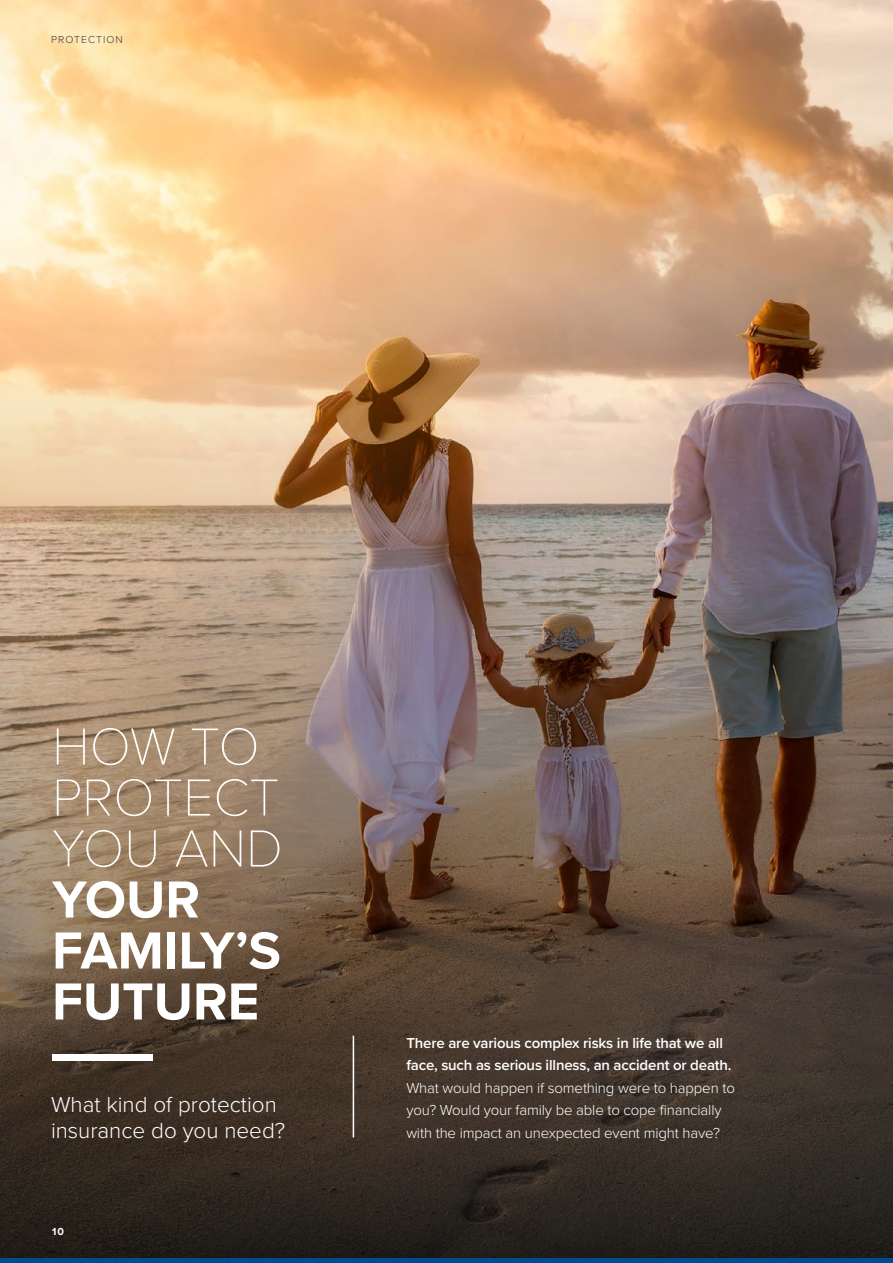
<style>
.page{position:relative;width:893px;height:1263px;background:#fff}
.page>*{position:absolute;margin:0;border:0;box-sizing:border-box;transform-origin:0 0}
.t1{font:100 54px/51px "Proxima Nova T";color:#fff}
.t2{font:700 54px/51px "Proxima Nova";color:#fff}
.t3{font:300 22.5px/25.5px "Proxima Nova";color:#fff}
.t4{font:300 15px/22.5px "Proxima Nova";letter-spacing:-.01em;color:#fff}
.t5{font:600 15px/22.5px "Proxima Nova";letter-spacing:-.01em;color:#fff}
.t6{font:300 10.5px "Proxima Nova";letter-spacing:.1em;color:#3c3c3b}
.t7{font:700 10.5px "Proxima Nova";color:#fff}
</style>
<div class="page">
<img style="left:0;top:0;width:893px;height:370px">
<img style="left:0;top:370px;width:893px;height:889px">
<div style="left:52px;top:1054px;width:100px;height:6px;background:#fff"></div>
<hr style="left:353px;top:1036px;width:1px;height:101px;background:#fff">
<hr style="left:0;top:1259px;width:893px;height:4px;background:#004a93">
<p class="t6" style="left:51px;top:31px;width:73px">PROTECTION</p>
<h1 class="t1" style="left:52px;top:717px;width:232px">HOW TO<br>PROTECT<br>YOU AND</h1>
<h1 class="t2" style="left:52px;top:873px;width:230px">YOUR<br>FAMILY’S<br>FUTURE</h1>
<h2 class="t3" style="left:51px;top:1090px;width:236px">What kind of protection insurance do you need?</h2>
<p class="t7" style="left:52px;top:1223px;width:13px">10</p>
<p class="t5" style="left:406px;top:1031px;width:327px">There are various complex risks in life that we all face, such as serious illness, an accident or death.</p>
<p class="t4" style="left:406px;top:1075px;width:330px">What would happen if something were to happen to you? Would your family be able to cope financially with the impact an unexpected event might have?</p>
</div>
